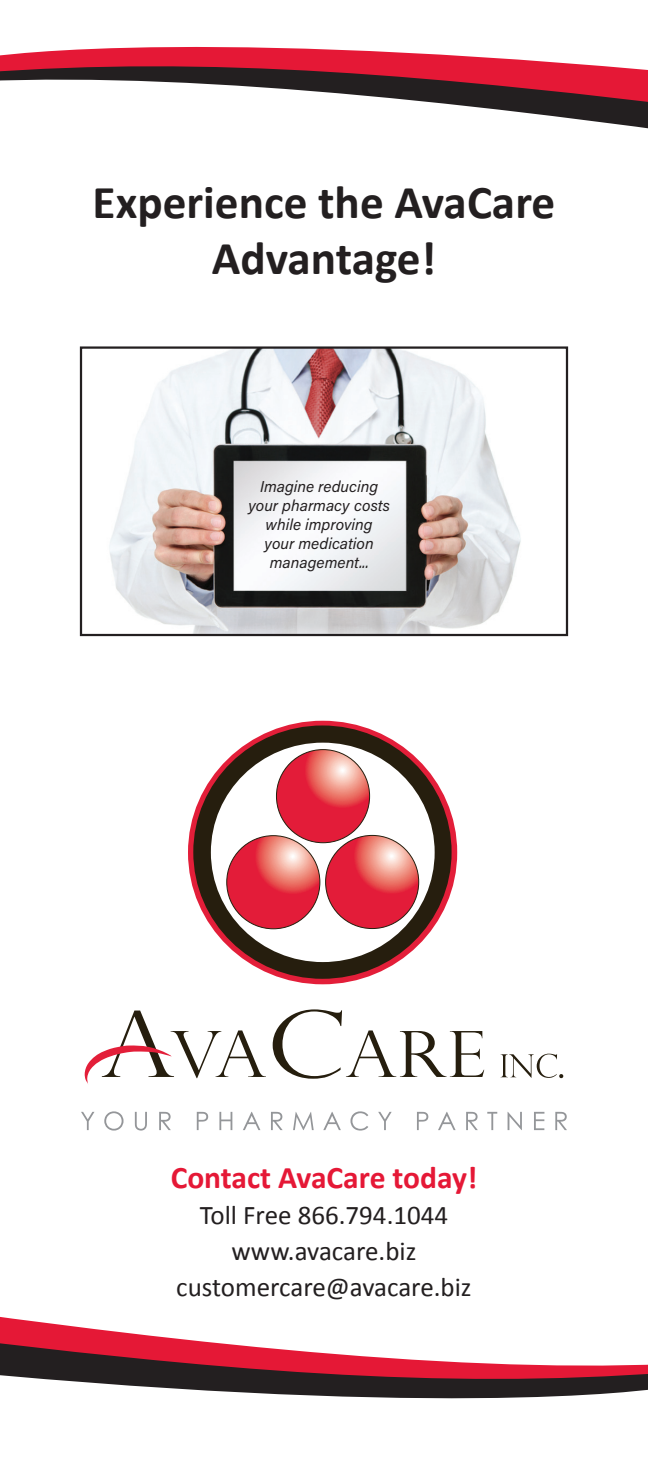
<style>
.page{position:relative;width:648px;height:1458px;background:#fff}
.page>*{position:absolute;margin:0;border:0;box-sizing:border-box;transform-origin:0 0}
.t1{font:700 47.25px/56.7px "Calibri";color:#231f20;text-align:center}
.t2{font:700 31.5px "Calibri";color:#e51836}
.t3{font:27px "Calibri";color:#231f20}
.t4{font:15.75px/18.9px "Acumin Variable Concept";letter-spacing:.015em;color:#231f20;text-align:center}
</style>
<div class="page">
<svg style="left:0;top:1317px;width:648px;height:82px"></svg>
<svg style="left:273px;top:1009px;width:211px;height:70px"></svg>
<svg style="left:501px;top:1054px;width:62px;height:24px"></svg>
<svg style="left:85px;top:1011px;width:181px;height:73px"></svg>
<div style="left:188px;top:721px;width:269px;height:263px;background:#e31e39;border-radius:50%"></div>
<div style="left:193px;top:725px;width:259px;height:254px;background:#261e0e;border-radius:50%"></div>
<div style="left:211px;top:743px;width:224px;height:219px;background:#fff;border-radius:50%"></div>
<svg style="left:276px;top:750px;width:94px;height:93px;background:#e24754"></svg>
<svg style="left:227px;top:836px;width:93px;height:93px;background:#e44754"></svg>
<svg style="left:326px;top:835px;width:93px;height:94px;background:#e24754"></svg>
<svg style="left:81px;top:1112px;width:13px;height:18px"></svg>
<svg style="left:104px;top:1111px;width:20px;height:20px"></svg>
<svg style="left:135px;top:1112px;width:12px;height:19px"></svg>
<svg style="left:159px;top:1112px;width:12px;height:18px"></svg>
<svg style="left:197px;top:1112px;width:11px;height:18px"></svg>
<svg style="left:219px;top:1112px;width:13px;height:18px"></svg>
<svg style="left:243px;top:1112px;width:17px;height:18px"></svg>
<svg style="left:271px;top:1112px;width:12px;height:18px"></svg>
<svg style="left:293px;top:1112px;width:21px;height:18px"></svg>
<svg style="left:323px;top:1112px;width:18px;height:18px"></svg>
<svg style="left:350px;top:1111px;width:18px;height:20px"></svg>
<svg style="left:378px;top:1112px;width:14px;height:18px"></svg>
<svg style="left:417px;top:1112px;width:11px;height:18px"></svg>
<svg style="left:438px;top:1112px;width:18px;height:18px"></svg>
<svg style="left:466px;top:1112px;width:12px;height:18px"></svg>
<svg style="left:487px;top:1112px;width:10px;height:18px"></svg>
<svg style="left:508px;top:1112px;width:14px;height:18px"></svg>
<svg style="left:534px;top:1112px;width:10px;height:18px"></svg>
<svg style="left:555px;top:1112px;width:12px;height:18px"></svg>
<img style="left:109px;top:349px;width:412px;height:284px">
<div style="left:80px;top:346px;width:488px;height:290px;border:2px solid #231f20"></div>
<svg style="left:0;top:46px;width:648px;height:83px"></svg>
<p class="t1" style="left:93px;top:174px;width:464px">Experience the AvaCare<br>Advantage!</p>
<p class="t4" style="left:248px;top:477px;width:143px">Imagine reducing your pharmacy costs while improving<br>your medication management...</p>
<p class="t2" style="left:171px;top:1158px;width:308px">Contact AvaCare today!</p>
<p class="t3" style="left:200px;top:1198px;width:250px">Toll Free 866.794.1044</p>
<p class="t3" style="left:232px;top:1234px;width:186px">www.avacare.biz</p>
<p class="t3" style="left:176px;top:1270px;width:297px">customercare@avacare.biz</p>
</div>
